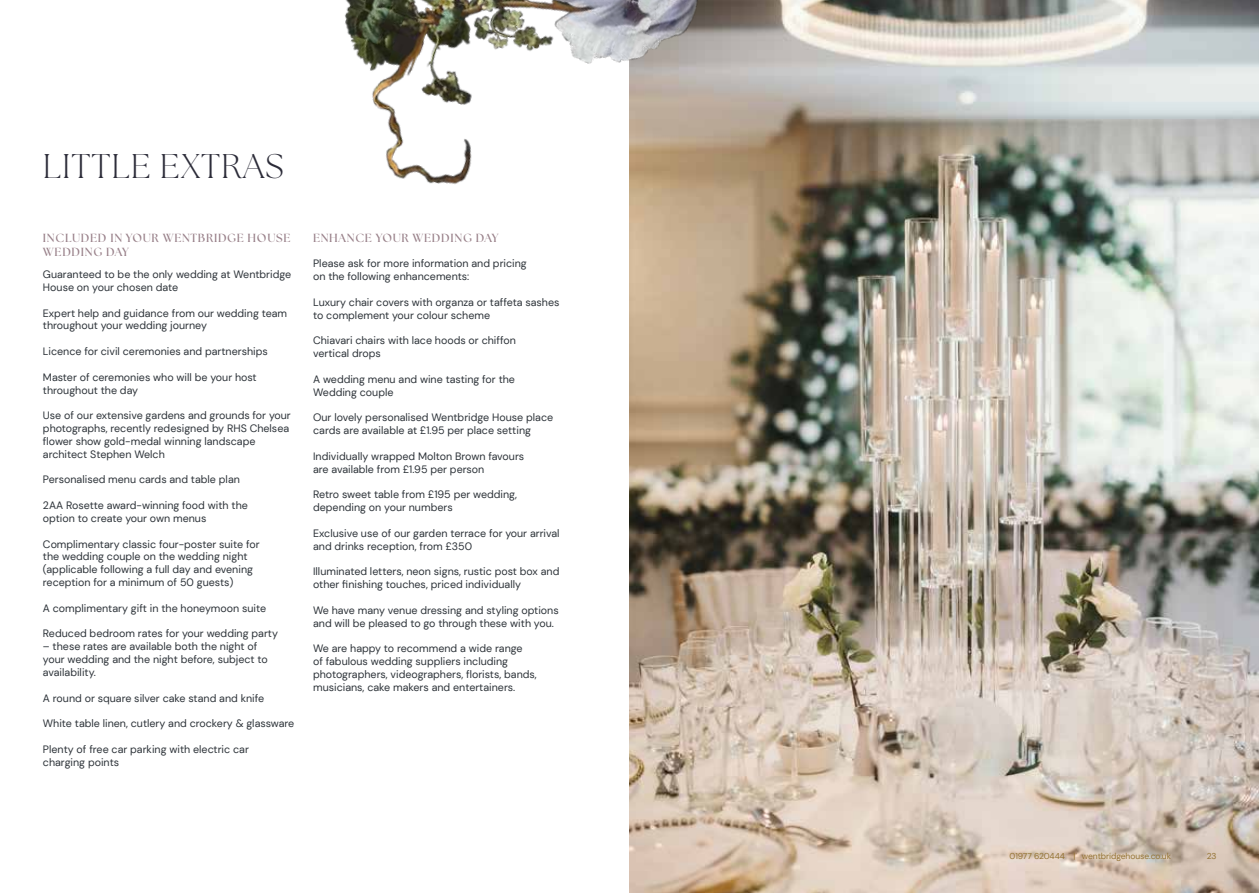
<style>
.page{position:relative;width:1259px;height:893px;background:#fff}
.page>*{position:absolute;margin:0;border:0;box-sizing:border-box;transform-origin:0 0}
.t1{font:300 34.2px "The Seasons";letter-spacing:.025em;color:#2b2b38}
.t2{font:700 11.7px/14.1px "The Seasons";letter-spacing:.06em;color:#99818a}
.t3{font:10.65px/12.9px "DM Sans";color:#2c3238}
.t4{font:8.55px "DM Sans";letter-spacing:-.01em;color:#947333}
</style>
<div class="page">
<img style="left:629px;top:0;width:630px;height:893px">
<img style="left:344px;top:0;width:373px;height:266px">
<h1 class="t1" style="left:43px;top:144px;width:242px">LITTLE EXTRAS</h1>
<p class="t2" style="left:43px;top:230px;width:249px">INCLUDED IN YOUR WENTBRIDGE HOUSE<br>WEDDING DAY</p>
<p class="t3" style="left:43px;top:268px;width:250px">Guaranteed to be the only wedding at Wentbridge<br>House on your chosen date</p>
<p class="t3" style="left:43px;top:306px;width:246px">Expert help and guidance from our wedding team throughout your wedding journey</p>
<p class="t3" style="left:43px;top:345px;width:226px">Licence for civil ceremonies and partnerships</p>
<p class="t3" style="left:43px;top:371px;width:215px">Master of ceremonies who will be your host throughout the day</p>
<p class="t3" style="left:43px;top:409px;width:249px">Use of our extensive gardens and grounds for your photographs, recently redesigned by RHS Chelsea flower show gold-medal winning landscape architect Stephen Welch</p>
<p class="t3" style="left:43px;top:473px;width:198px">Personalised menu cards and table plan</p>
<p class="t3" style="left:43px;top:499px;width:206px">2AA Rosette award-winning food with the option to create your own menus</p>
<p class="t3" style="left:43px;top:537px;width:218px">Complimentary classic four-poster suite for the wedding couple on the wedding night (applicable following a full day and evening reception for a minimum of 50 guests)</p>
<p class="t3" style="left:43px;top:601px;width:225px">A complimentary gift in the honeymoon suite</p>
<p class="t3" style="left:43px;top:627px;width:236px">Reduced bedroom rates for your wedding party</p>
<p class="t3" style="left:43px;top:640px;width:226px">– these rates are available both the night of your wedding and the night before, subject to availability.</p>
<p class="t3" style="left:43px;top:691px;width:223px">A round or square silver cake stand and knife</p>
<p class="t3" style="left:43px;top:717px;width:253px">White table linen, cutlery and crockery &amp; glassware</p>
<p class="t3" style="left:43px;top:743px;width:207px">Plenty of free car parking with electric car charging points</p>
<p class="t2" style="left:313px;top:230px;width:187px">ENHANCE YOUR WEDDING DAY</p>
<p class="t3" style="left:313px;top:257px;width:215px">Please ask for more information and pricing on the following enhancements:</p>
<p class="t3" style="left:313px;top:295px;width:248px">Luxury chair covers with organza or taffeta sashes to complement your colour scheme</p>
<p class="t3" style="left:313px;top:334px;width:204px">Chiavari chairs with lace hoods or chiffon vertical drops</p>
<p class="t3" style="left:313px;top:372px;width:203px">A wedding menu and wine tasting for the<br>Wedding couple</p>
<p class="t3" style="left:313px;top:411px;width:241px">Our lovely personalised Wentbridge House place cards are available at £1.95 per place setting</p>
<p class="t3" style="left:313px;top:449px;width:213px">Individually wrapped Molton Brown favours are available from £1.95 per person</p>
<p class="t3" style="left:313px;top:488px;width:205px">Retro sweet table from £195 per wedding, depending on your numbers</p>
<p class="t3" style="left:313px;top:526px;width:248px">Exclusive use of our garden terrace for your arrival and drinks reception, from £350</p>
<p class="t3" style="left:313px;top:565px;width:248px">Illuminated letters, neon signs, rustic post box and other finishing touches, priced individually</p>
<p class="t3" style="left:313px;top:603px;width:247px">We have many venue dressing and styling options and will be pleased to go through these with you.</p>
<p class="t3" style="left:313px;top:642px;width:225px">We are happy to recommend a wide range<br>of fabulous wedding suppliers including photographers, videographers, florists, bands, musicians, cake makers and entertainers.</p>
<p class="t4" style="left:1009px;top:851px;width:163px">01977 620444 | wentbridgehouse.co.uk</p>
<p class="t4" style="left:1206px;top:851px;width:11px">23</p>
<p class="t4" style="left:1067px;top:852px;width:164px">01977 620444 | wentbridgehouse.co.uk</p>
</div>
